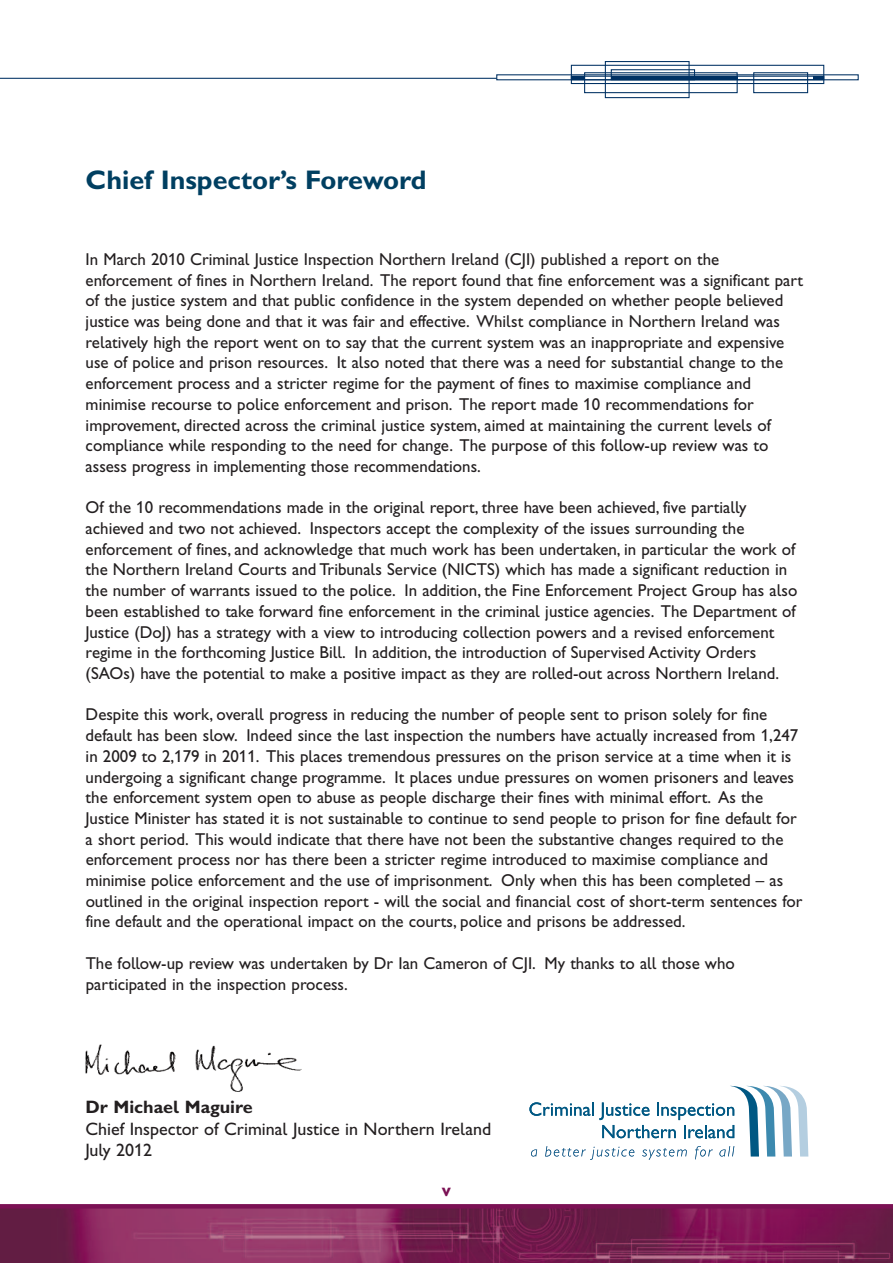
<style>
.page{position:relative;width:893px;height:1263px;background:#fff}
.page>*{position:absolute;margin:0;border:0;box-sizing:border-box;transform-origin:0 0}
.t1{font:27px "Gill Sans Hta Bold Plain";color:#003f61}
.t2{font:18px/21.6px "Gill Sans Hta";color:#231f20}
.t3{font:18px "Gill Sans Hta Bold Plain";color:#231f20}
.t4{font:18px "Gill Sans Hta Bold Plain";color:#7b1154}
.t5{font:17.25px/20.7px "Gill Sans Hta";color:#231f20}
</style>
<div class="page">
<img style="left:1px;top:1208px;width:892px;height:55px">
<div style="left:605px;top:61px;width:85px;height:37px;border:1px solid #003163"></div>
<div style="left:571px;top:65px;width:253px;height:19px;border:1px solid #003163"></div>
<div style="left:753px;top:72px;width:55px;height:21px;border:1px solid #003163"></div>
<div style="left:584px;top:72px;width:154px;height:21px;border:1px solid #003163"></div>
<div style="left:571px;top:76px;width:253px;height:4px;border:1px solid #003163"></div>
<div style="left:611px;top:69px;width:84px;height:11px;border:1px solid #003163"></div>
<hr style="left:571px;top:76px;width:14px;height:4px;background:#003163">
<hr style="left:611px;top:76px;width:126px;height:4px;background:#003163">
<hr style="left:813px;top:76px;width:11px;height:4px;background:#003163">
<hr style="left:0;top:78px;width:497px;height:1px;background:#003163">
<svg style="left:0;top:1204px;width:893px;height:4px;fill:#7b1154"></svg>
<img style="left:85px;top:1044px;width:217px;height:48px">
<svg style="left:529px;top:1086px;width:279px;height:74px"></svg>
<h1 class="t1" style="left:86px;top:171px;width:343px">Chief Inspector’s Foreword</h1>
<p class="t5" style="left:86px;top:250px;width:719px">In March 2010 Criminal Justice Inspection Northern Ireland (CJI) published a report on the enforcement of fines in Northern Ireland. The report found that fine enforcement was a significant part of the justice system and that public confidence in the system depended on whether people believed justice was being done and that it was fair and effective. Whilst compliance in Northern Ireland was relatively high the report went on to say that the current system was an inappropriate and expensive use of police and prison resources. It also noted that there was a need for substantial change to the enforcement process and a stricter regime for the payment of fines to maximise compliance and minimise recourse to police enforcement and prison. The report made 10 recommendations for improvement, directed across the criminal justice system, aimed at maintaining the current levels of compliance while responding to the need for change. The purpose of this follow-up review was to assess progress in implementing those recommendations.</p>
<p class="t5" style="left:86px;top:499px;width:713px">Of the 10 recommendations made in the original report, three have been achieved, five partially achieved and two not achieved. Inspectors accept the complexity of the issues surrounding the enforcement of fines, and acknowledge that much work has been undertaken, in particular the work of the Northern Ireland Courts and Tribunals Service (NICTS) which has made a significant reduction in the number of warrants issued to the police. In addition, the Fine Enforcement Project Group has also been established to take forward fine enforcement in the criminal justice agencies. The Department of Justice (DoJ) has a strategy with a view to introducing collection powers and a revised enforcement regime in the forthcoming Justice Bill. In addition, the introduction of Supervised Activity Orders (SAOs) have the potential to make a positive impact as they are rolled-out across Northern Ireland.</p>
<p class="t5" style="left:86px;top:706px;width:718px">Despite this work, overall progress in reducing the number of people sent to prison solely for fine default has been slow. Indeed since the last inspection the numbers have actually increased from 1,247 in 2009 to 2,179 in 2011. This places tremendous pressures on the prison service at a time when it is undergoing a significant change programme. It places undue pressures on women prisoners and leaves the enforcement system open to abuse as people discharge their fines with minimal effort. As the Justice Minister has stated it is not sustainable to continue to send people to prison for fine default for a short period. This would indicate that there have not been the substantive changes required to the enforcement process nor has there been a stricter regime introduced to maximise compliance and minimise police enforcement and the use of imprisonment. Only when this has been completed – as outlined in the original inspection report - will the social and financial cost of short-term sentences for fine default and the operational impact on the courts, police and prisons be addressed.</p>
<p class="t5" style="left:86px;top:954px;width:651px">The follow-up review was undertaken by Dr Ian Cameron of CJI. My thanks to all those who participated in the inspection process.</p>
<p class="t3" style="left:85px;top:1101px;width:169px">Dr Michael Maguire</p>
<p class="t2" style="left:85px;top:1119px;width:407px">Chief Inspector of Criminal Justice in Northern Ireland<br>July 2012</p>
<p class="t4" style="left:442px;top:1184px;width:11px">v</p>
</div>
